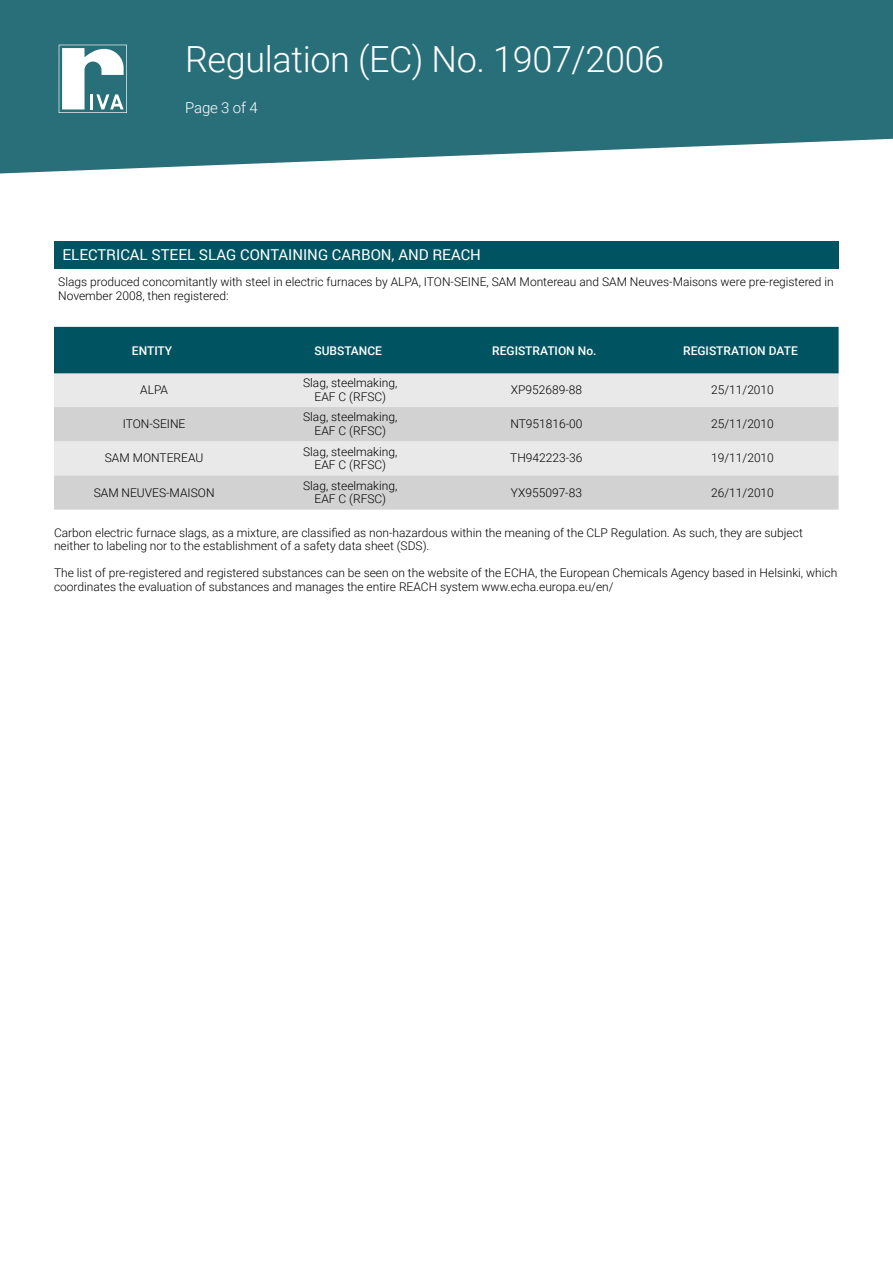
<style>
.page{position:relative;width:893px;height:1263px;background:#fff}
.page>*{position:absolute;margin:0;border:0;box-sizing:border-box;transform-origin:0 0}
.t1{font:300 36px "Roboto";letter-spacing:-.01em;color:#fff}
.t2{font:15px "Roboto";color:#fff}
.t3{font:300 15px "Roboto";letter-spacing:-.01em;color:#fff}
.t4{font:300 12px/13.5px "Roboto";color:#000;text-align:center}
.t5{font:500 12px "Roboto";color:#fff}
</style>
<div class="page">
<svg style="left:0;top:0;width:893px;height:173px;background:#3e7d87"></svg>
<svg style="left:59px;top:45px;width:68px;height:68px"></svg>
<div style="left:54px;top:241px;width:785px;height:28px;background:#005461"></div>
<div style="left:54px;top:327px;width:785px;height:47px;background:#005461"></div>
<div style="left:54px;top:374px;width:785px;height:33px;background:#e9e9e9"></div>
<svg style="left:54px;top:407px;width:785px;height:103px;background:#d9d9d9"></svg>
<h1 class="t1" style="left:185px;top:34px;width:481px">Regulation (EC) No. 1907/2006</h1>
<p class="t3" style="left:185px;top:97px;width:74px">Page 3 of 4</p>
<p class="t2" style="left:63px;top:244px;width:420px">ELECTRICAL STEEL SLAG CONTAINING CARBON, AND REACH</p>
<p class="t4" style="left:58px;top:275px;width:777px;text-align:left">Slags produced concomitantly with steel in electric furnaces by ALPA, ITON-SEINE, SAM Montereau and SAM Neuves-Maisons were pre-registered in<br>November 2008, then registered:</p>
<p class="t5" style="left:132px;top:342px;width:42px">ENTITY</p>
<p class="t5" style="left:314px;top:342px;width:69px">SUBSTANCE</p>
<p class="t5" style="left:492px;top:342px;width:106px">REGISTRATION No.</p>
<p class="t5" style="left:683px;top:342px;width:116px">REGISTRATION DATE</p>
<p class="t4" style="left:140px;top:382px;width:29px">ALPA</p>
<p class="t4" style="left:303px;top:376px;width:96px">Slag, steelmaking,<br>EAF C (RFSC)</p>
<p class="t4" style="left:511px;top:382px;width:73px">XP952689-88</p>
<p class="t4" style="left:711px;top:382px;width:64px">25/11/2010</p>
<p class="t4" style="left:123px;top:417px;width:64px">ITON-SEINE</p>
<p class="t4" style="left:303px;top:410px;width:96px">Slag, steelmaking,<br>EAF C (RFSC)</p>
<p class="t4" style="left:510px;top:417px;width:74px">NT951816-00</p>
<p class="t4" style="left:711px;top:417px;width:64px">25/11/2010</p>
<p class="t4" style="left:105px;top:451px;width:100px">SAM MONTEREAU</p>
<p class="t4" style="left:303px;top:444px;width:96px">Slag, steelmaking,<br>EAF C (RFSC)</p>
<p class="t4" style="left:510px;top:451px;width:74px">TH942223-36</p>
<p class="t4" style="left:711px;top:451px;width:64px">19/11/2010</p>
<p class="t4" style="left:94px;top:485px;width:122px">SAM NEUVES-MAISON</p>
<p class="t4" style="left:303px;top:478px;width:96px">Slag, steelmaking,<br>EAF C (RFSC)</p>
<p class="t4" style="left:511px;top:485px;width:73px">YX955097-83</p>
<p class="t4" style="left:711px;top:485px;width:64px">26/11/2010</p>
<p class="t4" style="left:54px;top:525px;width:750px;text-align:left">Carbon electric furnace slags, as a mixture, are classified as non-hazardous within the meaning of the CLP Regulation. As such, they are subject neither to labeling nor to the establishment of a safety data sheet (SDS).</p>
<p class="t4" style="left:54px;top:566px;width:785px;text-align:left">The list of pre-registered and registered substances can be seen on the website of the ECHA, the European Chemicals Agency based in Helsinki, which coordinates the evaluation of substances and manages the entire REACH system www.echa.europa.eu/en/</p>
</div>
